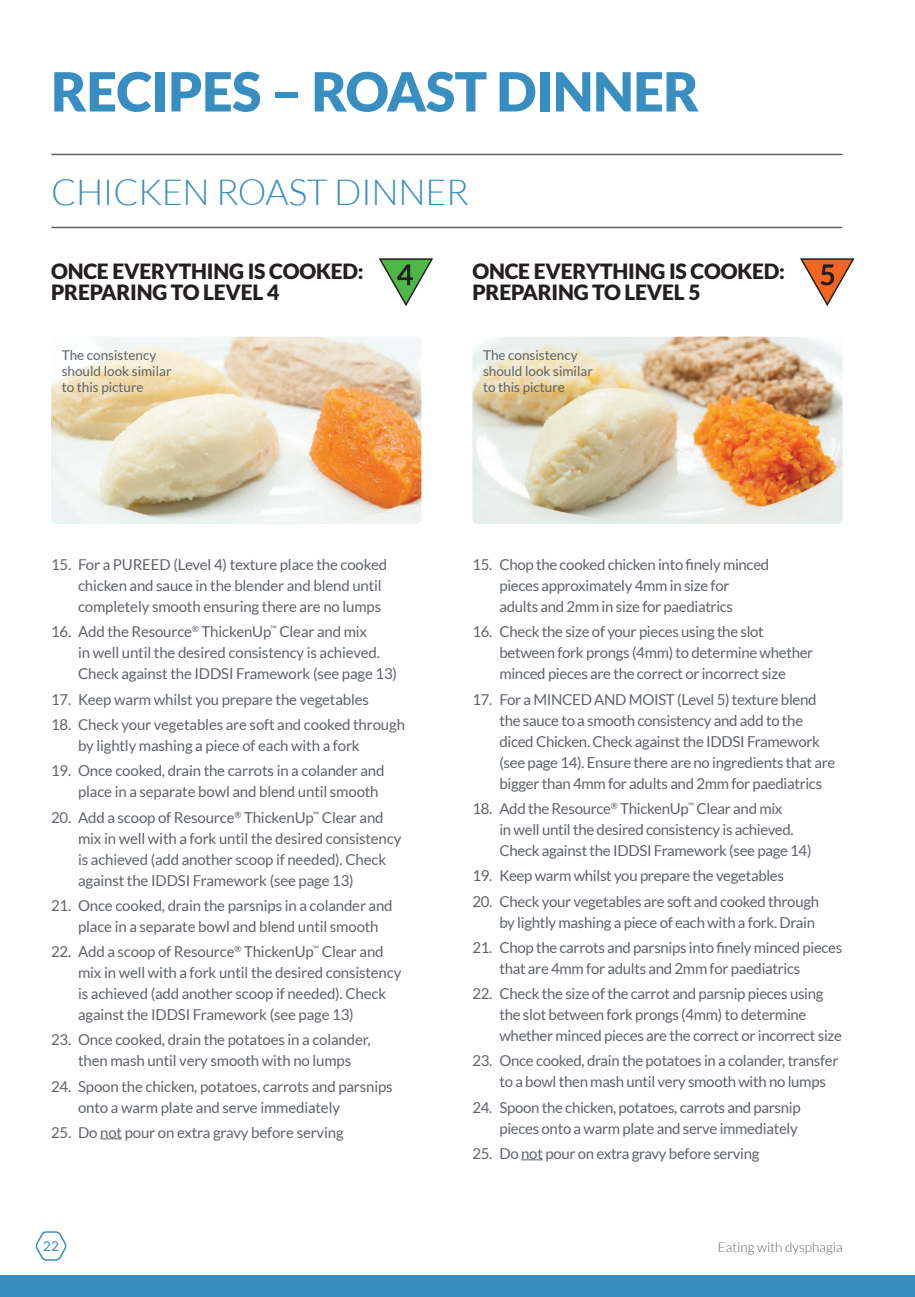
<style>
.page{position:relative;width:915px;height:1297px;background:#fff}
.page>*{position:absolute;margin:0;border:0;box-sizing:border-box;transform-origin:0 0}
.t1{font:900 54px "Lato";letter-spacing:-.01em;color:#398ec1}
.t2{font:300 36px "Lato";letter-spacing:-.01em;color:#398ec1}
.t3{font:900 21px/21px "Lato";letter-spacing:-.01em;color:#231f20}
.t4{font:15px/21px "Lato";letter-spacing:-.02em;color:#5f6369}
.t5{font:13.5px/16.2px "Lato";color:#5f6369}
.t6{font:300 13.5px "Lato";color:#5f6369}
.t7{font:13.5px "Lato";color:#398ec1}
</style>
<div class="page">
<div style="left:0;top:1276px;width:914px;height:21px;background:#398ec1"></div>
<svg style="left:35px;top:1231px;width:32px;height:30px"></svg>
<svg style="left:100px;top:1138px;width:22px;height:1px"></svg>
<svg style="left:521px;top:1159px;width:21px;height:1px"></svg>
<svg style="left:378px;top:258px;width:56px;height:48px"></svg>
<svg style="left:800px;top:258px;width:55px;height:48px"></svg>
<img style="left:51px;top:337px;width:370px;height:187px">
<img style="left:472px;top:337px;width:370px;height:187px">
<hr style="left:51px;top:227px;width:791px;height:1px;background:#5f6369">
<hr style="left:51px;top:154px;width:791px;height:1px;background:#5f6369">
<p class="t1" style="left:51px;top:60px;width:649px">RECIPES – ROAST DINNER</p>
<p class="t2" style="left:51px;top:173px;width:419px">CHICKEN ROAST DINNER</p>
<p class="t3" style="left:51px;top:261px;width:314px">ONCE EVERYTHING IS COOKED:<br>PREPARING TO LEVEL 4</p>
<p class="t3" style="left:472px;top:261px;width:314px">ONCE EVERYTHING IS COOKED:<br>PREPARING TO LEVEL 5</p>
<p class="t5" style="left:62px;top:347px;width:111px">The consistency should look similar to this picture</p>
<p class="t5" style="left:483px;top:347px;width:111px">The consistency should look similar to this picture</p>
<p class="t4" style="left:78px;top:554px;width:310px;text-indent:-27px">15. For a PUREED (Level 4) texture place the cooked chicken and sauce in the blender and blend until completely smooth ensuring there are no lumps</p>
<p class="t4" style="left:78px;top:621px;width:320px;text-indent:-27px">16. Add the Resource<sup>®</sup> ThickenUp<sup>™</sup> Clear and mix<br>in well until the desired consistency is achieved.<br>Check against the IDDSI Framework (see page 13)</p>
<p class="t4" style="left:51px;top:689px;width:319px">17. Keep warm whilst you prepare the vegetables</p>
<p class="t4" style="left:78px;top:714px;width:328px;text-indent:-27px">18. Check your vegetables are soft and cooked through by lightly mashing a piece of each with a fork</p>
<p class="t4" style="left:78px;top:760px;width:308px;text-indent:-27px">19. Once cooked, drain the carrots in a colander and place in a separate bowl and blend until smooth</p>
<p class="t4" style="left:78px;top:806px;width:325px;text-indent:-27px">20. Add a scoop of Resource<sup>®</sup> ThickenUp<sup>™</sup> Clear and mix in well with a fork until the desired consistency is achieved (add another scoop if needed). Check against the IDDSI Framework (see page 13)</p>
<p class="t4" style="left:78px;top:895px;width:316px;text-indent:-27px">21. Once cooked, drain the parsnips in a colander and place in a separate bowl and blend until smooth</p>
<p class="t4" style="left:78px;top:941px;width:325px;text-indent:-27px">22. Add a scoop of Resource<sup>®</sup> ThickenUp<sup>™</sup> Clear and mix in well with a fork until the desired consistency is achieved (add another scoop if needed). Check against the IDDSI Framework (see page 13)</p>
<p class="t4" style="left:51px;top:1029px;width:321px;text-align:center">23. Once cooked, drain the potatoes in a colander, then mash until very smooth with no lumps</p>
<p class="t4" style="left:78px;top:1075px;width:316px;text-indent:-27px">24. Spoon the chicken, potatoes, carrots and parsnips onto a warm plate and serve immediately</p>
<p class="t4" style="left:51px;top:1122px;width:294px">25. Do not pour on extra gravy before serving</p>
<p class="t4" style="left:499px;top:554px;width:271px;text-indent:-27px">15. Chop the cooked chicken into finely minced pieces approximately 4mm in size for adults and 2mm in size for paediatrics</p>
<p class="t4" style="left:499px;top:621px;width:315px;text-indent:-27px">16. Check the size of your pieces using the slot between fork prongs (4mm) to determine whether minced pieces are the correct or incorrect size</p>
<p class="t4" style="left:499px;top:689px;width:337px;text-indent:-27px">17. For a MINCED AND MOIST (Level 5) texture blend the sauce to a smooth consistency and add to the diced Chicken. Check against the IDDSI Framework (see page 14). Ensure there are no ingredients that are bigger than 4mm for adults and 2mm for paediatrics</p>
<p class="t4" style="left:499px;top:798px;width:313px;text-indent:-27px">18. Add the Resource<sup>®</sup> ThickenUp<sup>™</sup> Clear and mix<br>in well until the desired consistency is achieved.<br>Check against the IDDSI Framework (see page 14)</p>
<p class="t4" style="left:472px;top:865px;width:313px">19. Keep warm whilst you prepare the vegetables</p>
<p class="t4" style="left:472px;top:890px;width:348px;text-align:right">20. Check your vegetables are soft and cooked through by lightly mashing a piece of each with a fork. Drain</p>
<p class="t4" style="left:499px;top:937px;width:344px;text-indent:-27px">21. Chop the carrots and parsnips into finely minced pieces that are 4mm for adults and 2mm for paediatrics</p>
<p class="t4" style="left:499px;top:983px;width:344px;text-indent:-27px">22. Check the size of the carrot and parsnip pieces using the slot between fork prongs (4mm) to determine whether minced pieces are the correct or incorrect size</p>
<p class="t4" style="left:499px;top:1050px;width:340px;text-indent:-27px">23. Once cooked, drain the potatoes in a colander, transfer to a bowl then mash until very smooth with no lumps</p>
<p class="t4" style="left:472px;top:1096px;width:329px;text-align:right">24. Spoon the chicken, potatoes, carrots and parsnip pieces onto a warm plate and serve immediately</p>
<p class="t4" style="left:472px;top:1143px;width:288px">25. Do not pour on extra gravy before serving</p>
<p class="t7" style="left:43px;top:1239px;width:17px">22</p>
<p class="t6" style="left:717px;top:1240px;width:126px">Eating with dysphagia</p>
</div>
